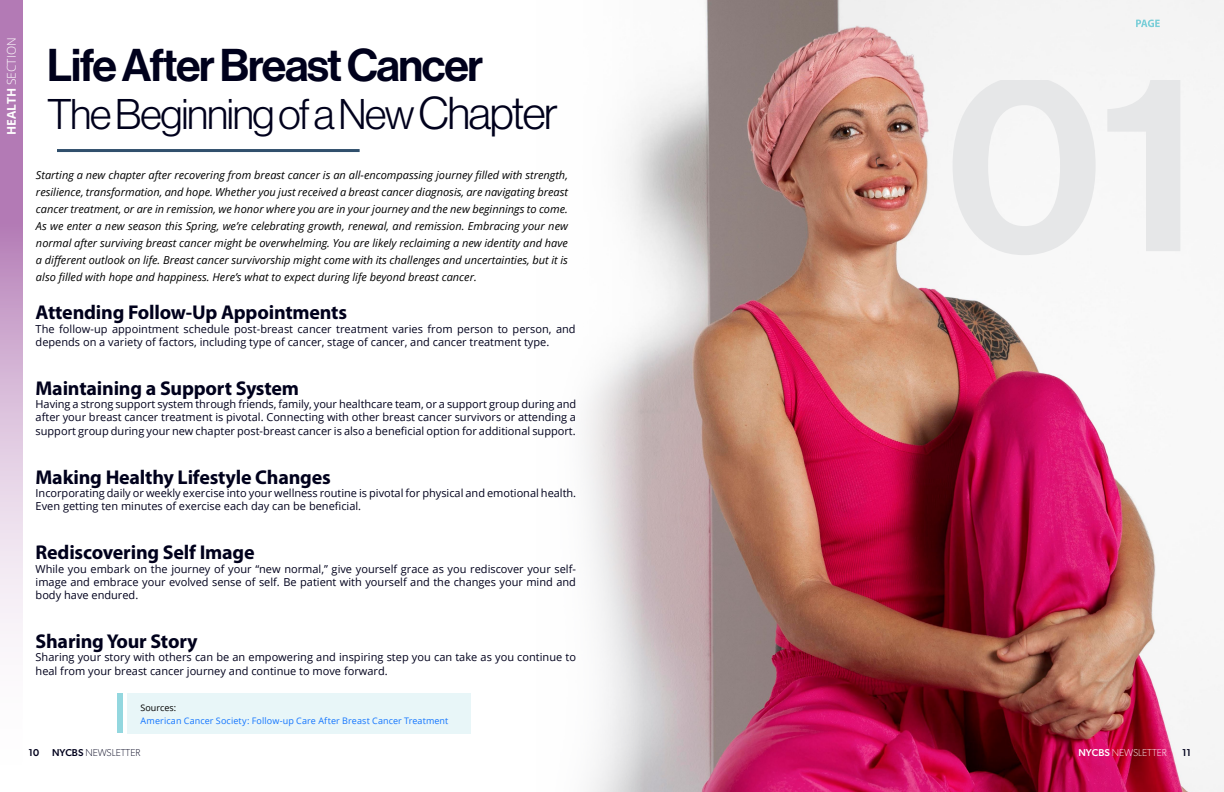
<style>
.page{position:relative;width:1224px;height:792px;background:#fff}
.page>*{position:absolute;margin:0;border:0;box-sizing:border-box;transform-origin:0 0}
.t1{font:45px "N Haas Grotesk DS Pro 65 Md";letter-spacing:-.03em;color:#00011c}
.t2{font:42px "N Haas Grotesk DS Pro 45 Lt";letter-spacing:-.03em;color:#00011c}
.t3{font:700 20px "Myriad Pro";letter-spacing:-.01em;color:#00011c}
.t4{font:300 12px "Open Sans";color:#fff}
.t5{font:11px/13.2px "Open Sans";color:#00011c}
.t6{font:italic 11px/17px "Open Sans";color:#000;text-align:justify}
.t7{font:100 10px "Gibson";color:#00011c}
.t8{font:100 10px "Gibson";color:#fff}
.t9{font:500 10px "Gibson";color:#00011c}
.t10{font:9px "Open Sans";letter-spacing:.01em;color:#1275ff}
.t11{font:9px "Open Sans";color:#000}
.s1{font-weight:700}
.s2{font-size:45px}
.s3{font-weight:500}
</style>
<div class="page">
<img style="left:585px;top:0;width:639px;height:792px">
<hr style="left:57px;top:149px;width:303px;height:3px;background:#304f6c">
<div style="left:128px;top:693px;width:343px;height:41px;background:#e8f6f8"></div>
<div style="left:117px;top:694px;width:6px;height:39px;background:#93d7df"></div>
<svg style="left:0;top:0;width:23px;height:638px;background:#cda9cf"></svg>
<svg style="left:1136px;top:20px;width:24px;height:7px"></svg>
<p class="t4" style="left:3px;top:135px;width:99px;rotate:-90deg"><span class="s1">HEALTH</span> SECTION</p>
<h1 class="t1" style="left:47px;top:39px;width:438px">Life After Breast Cancer</h1>
<h2 class="t2" style="left:47px;top:91px;width:513px">The Beginning of a New <span class="s2">Chapter</span></h2>
<p class="t6" style="left:36px;top:167px;width:533px">Starting a new chapter after recovering from breast cancer is an all-encompassing journey filled with strength, resilience, transformation, and hope. Whether you just received a breast cancer diagnosis, are navigating breast cancer treatment, or are in remission, we honor where you are in your journey and the new beginnings to come.<br>As we enter a new season this Spring, we’re celebrating growth, renewal, and remission. Embracing your new normal after surviving breast cancer might be overwhelming. You are likely reclaiming a new identity and have a different outlook on life. Breast cancer survivorship might come with its challenges and uncertainties, but it is also filled with hope and happiness. Here’s what to expect during life beyond breast cancer.</p>
<h3 class="t3" style="left:36px;top:301px;width:313px">Attending Follow-Up Appointments</h3>
<p class="t5" style="left:36px;top:322px;width:542px">The follow-up appointment schedule post-breast cancer treatment varies from person to person, and depends on a variety of factors, including type of cancer, stage of cancer, and cancer treatment type.</p>
<h3 class="t3" style="left:36px;top:377px;width:265px">Maintaining a Support System</h3>
<p class="t5" style="left:36px;top:397px;width:542px;text-align:justify">Having a strong support system through friends, family, your healthcare team, or a support group during and after your breast cancer treatment is pivotal. Connecting with other breast cancer survivors or attending a support group during your new chapter post-breast cancer is also a beneficial option for additional support.</p>
<h3 class="t3" style="left:36px;top:466px;width:297px">Making Healthy Lifestyle Changes</h3>
<p class="t5" style="left:36px;top:486px;width:542px">Incorporating daily or weekly exercise into your wellness routine is pivotal for physical and emotional health.<br>Even getting ten minutes of exercise each day can be beneficial.</p>
<h3 class="t3" style="left:36px;top:541px;width:221px">Rediscovering Self Image</h3>
<p class="t5" style="left:36px;top:562px;width:542px;text-align:justify">While you embark on the journey of your “new normal,” give yourself grace as you rediscover your self&shy;image and embrace your evolved sense of self. Be patient with yourself and the changes your mind and body have endured.</p>
<h3 class="t3" style="left:36px;top:630px;width:163px">Sharing Your Story</h3>
<p class="t5" style="left:36px;top:651px;width:542px">Sharing your story with others can be an empowering and inspiring step you can take as you continue to heal from your breast cancer journey and continue to move forward.</p>
<p class="t11" style="left:141px;top:701px;width:37px">Sources:</p>
<p class="t10" style="left:141px;top:714px;width:309px">American Cancer Society: Follow-up Care After Breast Cancer Treatment</p>
<p class="t9" style="left:29px;top:747px;width:12px">10</p>
<p class="t7" style="left:52px;top:747px;width:90px"><span class="s3">NYCBS</span> NEWSLETTER</p>
<p class="t8" style="left:1078px;top:747px;width:90px"><span class="s3">NYCBS</span> NEWSLETTER</p>
<p class="t9" style="left:1182px;top:747px;width:11px">11</p>
</div>
